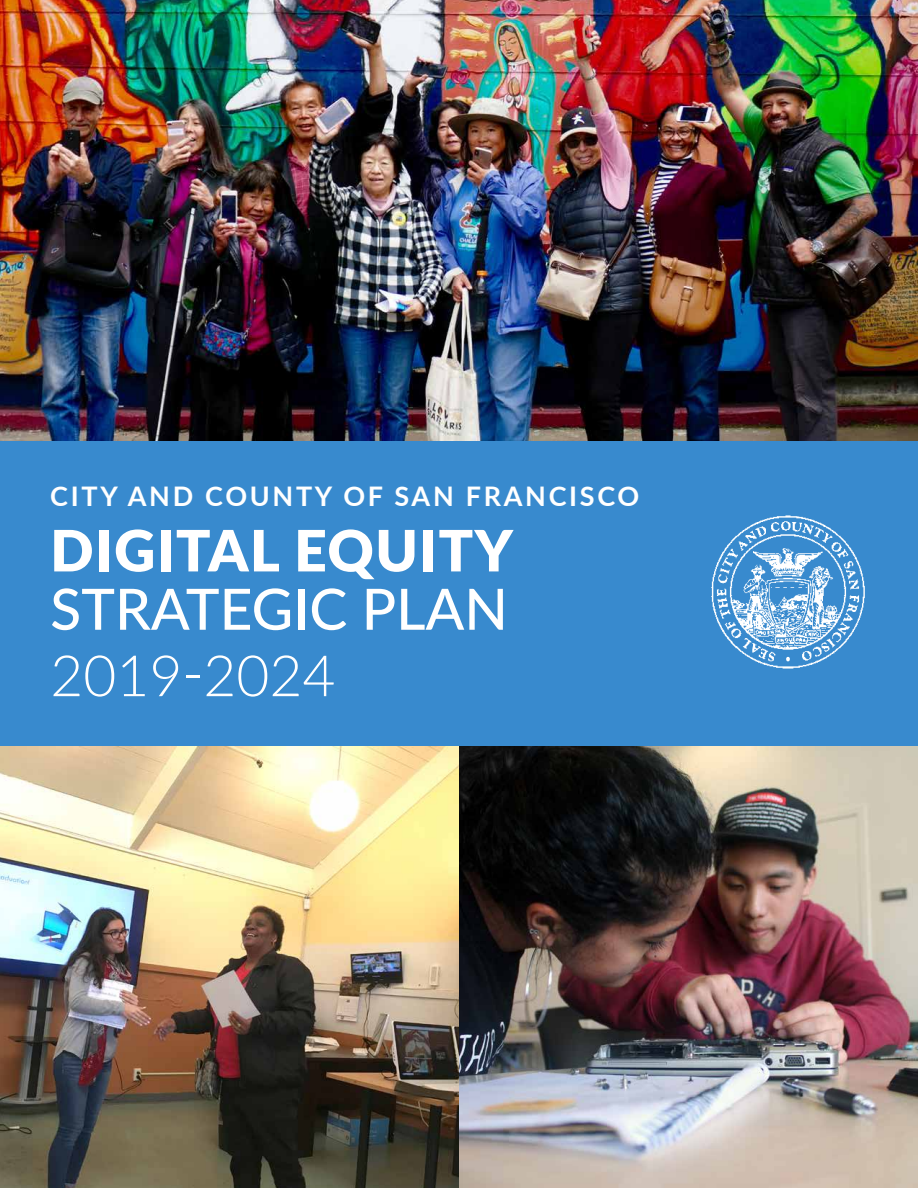
<style>
.page{position:relative;width:918px;height:1188px;background:#fff}
.page>*{position:absolute;margin:0;border:0;box-sizing:border-box;transform-origin:0 0}
.t1{font:900 57px "Lato";letter-spacing:.025em;color:#fff}
.t2{font:500 57px "Lato";color:#fff}
.t3{font:300 57px "Lato";color:#fff}
.t4{font:700 27px "Lato";letter-spacing:.1em;color:#fff}
</style>
<div class="page">
<img style="left:0;top:0;width:918px;height:441px">
<div style="left:0;top:441px;width:918px;height:307px;background:#388ace"></div>
<img style="left:0;top:747px;width:918px;height:441px">
<img style="left:711px;top:515px;width:154px;height:154px">
<p class="t4" style="left:50px;top:476px;width:591px">CITY AND COUNTY OF SAN FRANCISCO</p>
<h1 class="t1" style="left:50px;top:508px;width:464px">DIGITAL EQUITY</h1>
<h1 class="t2" style="left:50px;top:568px;width:459px">STRATEGIC PLAN</h1>
<h1 class="t3" style="left:50px;top:636px;width:287px">2019-2024</h1>
</div>
